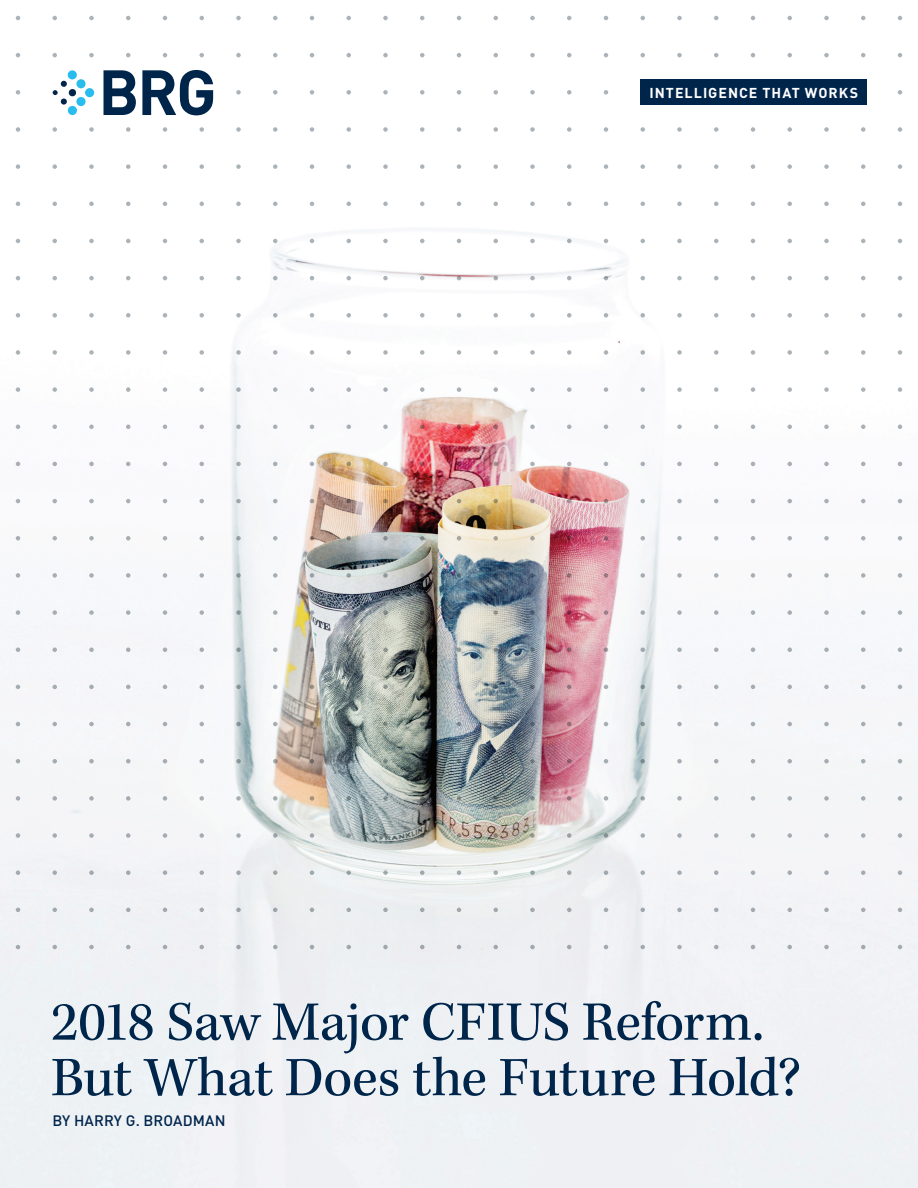
<style>
.page{position:relative;width:918px;height:1188px;background:#fff}
.page>*{position:absolute;margin:0;border:0;box-sizing:border-box;transform-origin:0 0}
.t1{font:57px/55.5px "Kepler Std";letter-spacing:-.01em;color:#00254b}
.t2{font:500 15px "DINOT";letter-spacing:.01em;color:#00254b}
.t3{font:700 14.25px "DINOT";letter-spacing:.07em;color:#fff}
</style>
<div class="page">
<img style="left:0;top:15px;width:918px;height:1173px">
<div style="left:641px;top:80px;width:226px;height:25px;background:#00254b"></div>
<svg style="left:52px;top:70px;width:161px;height:45px"></svg>
<p class="t3" style="left:649px;top:83px;width:210px">INTELLIGENCE THAT WORKS</p>
<p class="t1" style="left:51px;top:996px;width:751px">2018 Saw Major CFIUS Reform.<br>But What Does the Future Hold?</p>
<p class="t2" style="left:52px;top:1111px;width:175px">BY HARRY G. BROADMAN</p>
</div>
